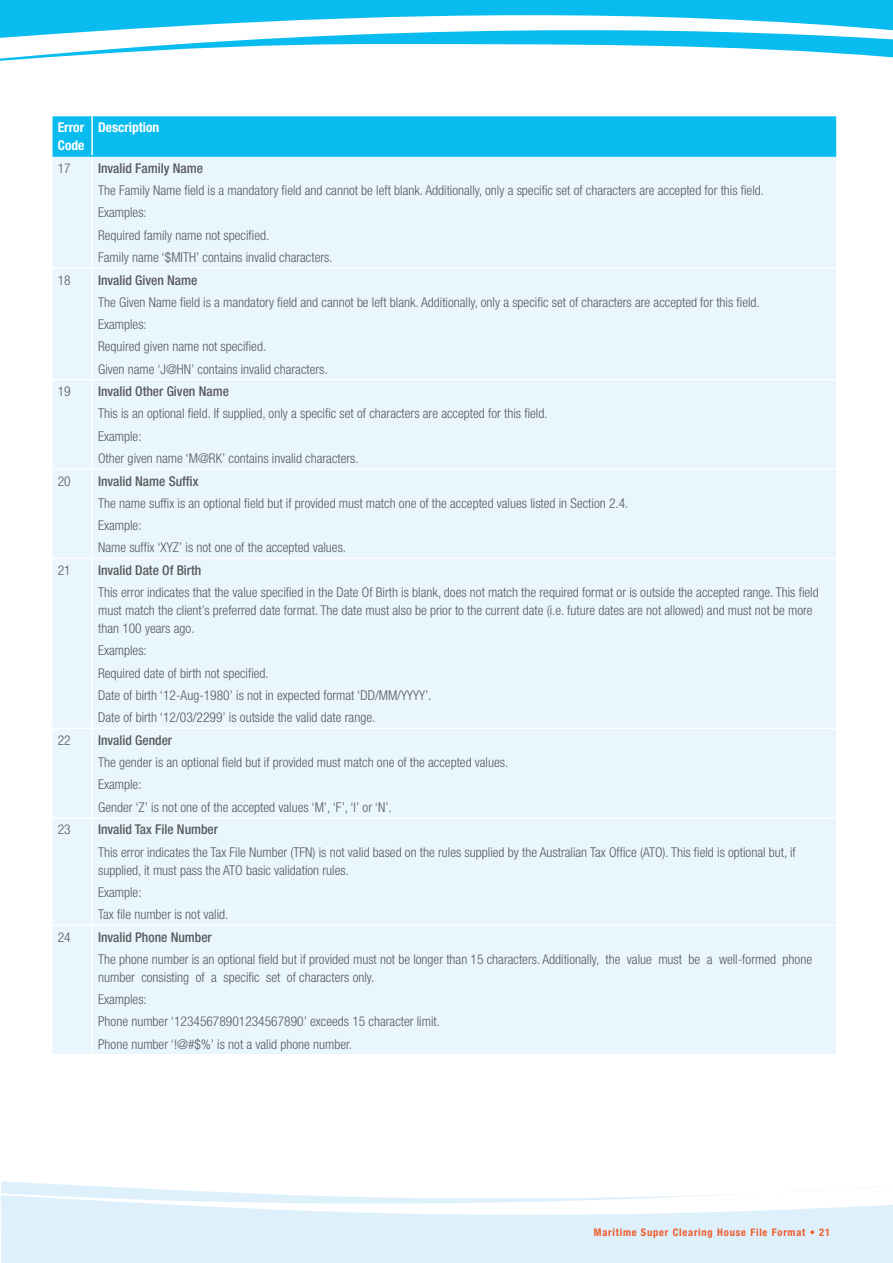
<style>
.page{position:relative;width:893px;height:1263px;background:#fff}
.page>*{position:absolute;margin:0;border:0;box-sizing:border-box;transform-origin:0 0}
.t1{font:300 condensed 13.5px/22.2px "Helvetica Neue";color:#58595b}
.t2{font:500 condensed 13.5px "Helvetica Neue";color:#58595b}
.t3{font:700 condensed 13.5px/18px "Helvetica Neue";color:#fff}
.t4{font:700 condensed 10.5px "Helvetica Neue";letter-spacing:.075em;color:#f15a2a}
</style>
<div class="page">
<svg style="left:0;top:0;width:893px;height:61px;fill:#09bcef"></svg>
<svg style="left:1px;top:1181px;width:892px;height:82px;fill:#ddf0fc"></svg>
<div style="left:53px;top:116px;width:783px;height:39px;background:#09bcef"></div>
<div style="left:53px;top:157px;width:783px;height:897px;background:#eaf6fd"></div>
<hr style="left:91px;top:116px;width:2px;height:39px;background:#fff">
<hr style="left:53px;top:155px;width:39px;height:2px;background:#09bcef">
<hr style="left:92px;top:155px;width:744px;height:2px;background:#09bcef">
<hr style="left:91px;top:157px;width:2px;height:110px;background:#fff">
<hr style="left:91px;top:269px;width:2px;height:110px;background:#fff">
<hr style="left:91px;top:380px;width:2px;height:88px;background:#fff">
<hr style="left:91px;top:470px;width:2px;height:88px;background:#fff">
<hr style="left:91px;top:559px;width:2px;height:168px;background:#fff">
<hr style="left:91px;top:729px;width:2px;height:88px;background:#fff">
<hr style="left:91px;top:818px;width:2px;height:106px;background:#fff">
<hr style="left:91px;top:926px;width:2px;height:128px;background:#fff">
<hr style="left:51px;top:267px;width:41px;height:2px;background:#fff">
<hr style="left:92px;top:267px;width:746px;height:2px;background:#fff">
<hr style="left:51px;top:379px;width:41px;height:1px;background:#fff">
<hr style="left:92px;top:379px;width:746px;height:1px;background:#fff">
<hr style="left:51px;top:468px;width:41px;height:2px;background:#fff">
<hr style="left:92px;top:468px;width:746px;height:2px;background:#fff">
<hr style="left:51px;top:558px;width:41px;height:1px;background:#fff">
<hr style="left:92px;top:558px;width:746px;height:1px;background:#fff">
<hr style="left:51px;top:727px;width:41px;height:2px;background:#fff">
<hr style="left:92px;top:727px;width:746px;height:2px;background:#fff">
<hr style="left:51px;top:817px;width:41px;height:1px;background:#fff">
<hr style="left:92px;top:817px;width:746px;height:1px;background:#fff">
<hr style="left:51px;top:924px;width:41px;height:2px;background:#fff">
<hr style="left:92px;top:924px;width:746px;height:2px;background:#fff">
<p class="t3" style="left:58px;top:118px;width:28px">Error<br>Code</p>
<p class="t3" style="left:98px;top:118px;width:63px">Description</p>
<p class="t1" style="left:58px;top:157px;width:14px">17</p>
<p class="t2" style="left:98px;top:160px;width:106px">Invalid Family Name</p>
<p class="t1" style="left:98px;top:179px;width:667px">The Family Name field is a mandatory field and cannot be left blank. Additionally, only a specific set of characters are accepted for this field.<br>Examples:<br>Required family name not specified.<br>Family name ‘$MITH’ contains invalid characters.</p>
<p class="t1" style="left:58px;top:269px;width:14px">18</p>
<p class="t2" style="left:98px;top:272px;width:101px">Invalid Given Name</p>
<p class="t1" style="left:98px;top:291px;width:663px">The Given Name field is a mandatory field and cannot be left blank. Additionally, only a specific set of characters are accepted for this field.<br>Examples:<br>Required given name not specified.<br>Given name ‘J@HN’ contains invalid characters.</p>
<p class="t1" style="left:58px;top:380px;width:14px">19</p>
<p class="t2" style="left:98px;top:383px;width:132px">Invalid Other Given Name</p>
<p class="t1" style="left:98px;top:402px;width:451px">This is an optional field. If supplied, only a specific set of characters are accepted for this field.<br>Example:<br>Other given name ‘M@RK’ contains invalid characters.</p>
<p class="t1" style="left:58px;top:470px;width:14px">20</p>
<p class="t2" style="left:98px;top:473px;width:102px">Invalid Name Suffix</p>
<p class="t1" style="left:98px;top:492px;width:532px">The name suffix is an optional field but if provided must match one of the accepted values listed in Section 2.4.<br>Example:<br>Name suffix ‘XYZ’ is not one of the accepted values.</p>
<p class="t1" style="left:58px;top:559px;width:14px">21</p>
<p class="t2" style="left:98px;top:562px;width:105px">Invalid Date Of Birth</p>
<p class="t1" style="left:98px;top:583px;width:722px;line-height:18px">This error indicates that the value specified in the Date Of Birth is blank, does not match the required format or is outside the accepted range. This field must match the client’s preferred date format. The date must also be prior to the current date (i.e. future dates are not allowed) and must not be more than 100 years ago.</p>
<p class="t1" style="left:98px;top:639px;width:335px">Examples:<br>Required date of birth not specified.<br>Date of birth ‘12-Aug-1980’ is not in expected format ‘DD/MM/YYYY’.<br>Date of birth ‘12/03/2299’ is outside the valid date range.</p>
<p class="t1" style="left:58px;top:729px;width:14px">22</p>
<p class="t2" style="left:98px;top:732px;width:76px">Invalid Gender</p>
<p class="t1" style="left:98px;top:751px;width:412px">The gender is an optional field but if provided must match one of the accepted values.<br>Example:<br>Gender ‘Z’ is not one of the accepted values ‘M’, ‘F’, ‘I’ or ‘N’.</p>
<p class="t1" style="left:58px;top:818px;width:14px">23</p>
<p class="t2" style="left:98px;top:821px;width:122px">Invalid Tax File Number</p>
<p class="t1" style="left:98px;top:843px;width:699px;line-height:18px">This error indicates the Tax File Number (TFN) is not valid based on the rules supplied by the Australian Tax Office (ATO). This field is optional but, if supplied, it must pass the ATO basic validation rules.</p>
<p class="t1" style="left:98px;top:881px;width:132px">Example:<br>Tax file number is not valid.</p>
<p class="t1" style="left:58px;top:926px;width:14px">24</p>
<p class="t2" style="left:98px;top:929px;width:115px">Invalid Phone Number</p>
<p class="t1" style="left:98px;top:950px;width:715px;line-height:18px">The phone number is an optional field but if provided must not be longer than 15 characters. Additionally, the value must be a well-formed phone number consisting of a specific set of characters only.</p>
<p class="t1" style="left:98px;top:988px;width:343px">Examples:<br>Phone number ‘12345678901234567890’ exceeds 15 character limit.<br>Phone number ‘!@#$%’ is not a valid phone number.</p>
<p class="t4" style="left:594px;top:1226px;width:238px">Maritime Super Clearing House File Format • 21</p>
</div>
